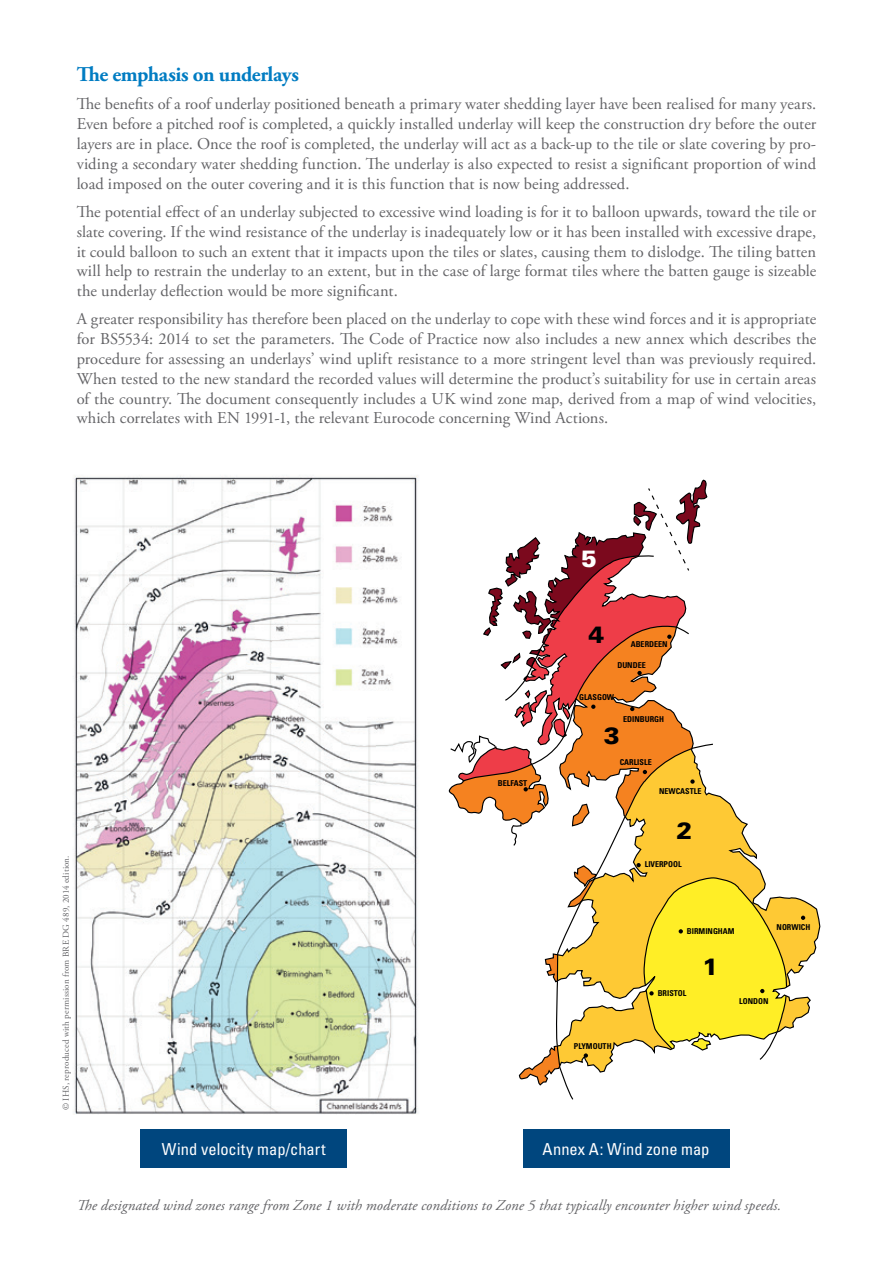
<style>
.page{position:relative;width:893px;height:1263px;background:#fff}
.page>*{position:absolute;margin:0;border:0;box-sizing:border-box;transform-origin:0 0}
.t1{font:900 23.7px "Univers";color:#000001}
.t2{font:900 23.7px "Univers";color:#fff}
.t3{font:700 21px "Adobe Garamond Pro";letter-spacing:-.02em;color:#007cc2}
.t4{font:16.5px/19.8px "Adobe Garamond Pro";letter-spacing:.005em;color:#636366;text-align:justify}
.t5{font:condensed 16.5px "Univers";letter-spacing:.005em;color:#fff}
.t6{font:italic 15px "Adobe Garamond Pro";letter-spacing:.01em;color:#636366}
.t7{font:9px "Adobe Garamond Pro";letter-spacing:.015em;color:#636366}
.t8{font:700 condensed 8.1px "Univers";color:#000001}
</style>
<div class="page">
<svg style="left:448px;top:587px;width:373px;height:499px"></svg>
<svg style="left:556px;top:900px;width:27px;height:56px"></svg>
<svg style="left:555px;top:980px;width:4px;height:67px"></svg>
<svg style="left:558px;top:1065px;width:16px;height:35px"></svg>
<svg style="left:758px;top:1030px;width:20px;height:31px"></svg>
<svg style="left:449px;top:734px;width:48px;height:32px"></svg>
<svg style="left:504px;top:480px;width:210px;height:402px"></svg>
<svg style="left:679px;top:929px;width:4px;height:4px"></svg>
<svg style="left:649px;top:991px;width:5px;height:4px"></svg>
<svg style="left:760px;top:989px;width:4px;height:4px"></svg>
<svg style="left:801px;top:916px;width:4px;height:4px"></svg>
<svg style="left:584px;top:1053px;width:4px;height:5px"></svg>
<div style="left:141px;top:1129px;width:206px;height:38px;background:#00467e"></div>
<div style="left:523px;top:1129px;width:206px;height:38px;background:#00467e"></div>
<img style="left:74px;top:475px;width:345px;height:640px">
<p class="t3" style="left:77px;top:62px;width:224px">The emphasis on underlays</p>
<p class="t4" style="left:77px;top:95px;width:741px">The benefits of a roof underlay positioned beneath a primary water shedding layer have been realised for many years.<br>Even before a pitched roof is completed, a quickly installed underlay will keep the construction dry before the outer layers are in place. Once the roof is completed, the underlay will act as a back-up to the tile or slate covering by pro&shy;viding a secondary water shedding function. The underlay is also expected to resist a significant proportion of wind load imposed on the outer covering and it is this function that is now being addressed.</p>
<p class="t4" style="left:77px;top:202px;width:741px">The potential effect of an underlay subjected to excessive wind loading is for it to balloon upwards, toward the tile or slate covering. If the wind resistance of the underlay is inadequately low or it has been installed with excessive drape, it could balloon to such an extent that it impacts upon the tiles or slates, causing them to dislodge. The tiling batten will help to restrain the underlay to an extent, but in the case of large format tiles where the batten gauge is sizeable the underlay deflection would be more significant.</p>
<p class="t4" style="left:77px;top:310px;width:741px">A greater responsibility has therefore been placed on the underlay to cope with these wind forces and it is appropriate for BS5534: 2014 to set the parameters. The Code of Practice now also includes a new annex which describes the procedure for assessing an underlays’ wind uplift resistance to a more stringent level than was previously required.<br>When tested to the new standard the recorded values will determine the product’s suitability for use in certain areas of the country. The document consequently includes a UK wind zone map, derived from a map of wind velocities, which correlates with EN 1991-1, the relevant Eurocode concerning Wind Actions.</p>
<h1 class="t2" style="left:581px;top:544px;width:17px">5</h1>
<h1 class="t1" style="left:589px;top:620px;width:17px">4</h1>
<p class="t8" style="left:631px;top:639px;width:38px">ABERDEEN</p>
<p class="t8" style="left:617px;top:660px;width:30px">DUNDEE</p>
<p class="t7" style="left:61px;top:1110px;width:256px;rotate:-90deg">© IHS, reproduced with permission from BRE DG 489, 2014 edition.</p>
<p class="t5" style="left:162px;top:1138px;width:165px">Wind velocity map/chart</p>
<p class="t8" style="left:498px;top:778px;width:31px">BELFAST</p>
<p class="t8" style="left:579px;top:692px;width:37px">GLASGOW</p>
<p class="t8" style="left:623px;top:714px;width:42px">EDINBURGH</p>
<p class="t8" style="left:620px;top:757px;width:33px">CARLISLE</p>
<p class="t8" style="left:659px;top:786px;width:44px">NEWCASTLE</p>
<h1 class="t1" style="left:604px;top:721px;width:17px">3</h1>
<h1 class="t1" style="left:676px;top:816px;width:17px">2</h1>
<p class="t8" style="left:645px;top:859px;width:38px">LIVERPOOL</p>
<p class="t8" style="left:574px;top:1041px;width:39px">PLYMOUTH</p>
<p class="t8" style="left:687px;top:926px;width:49px">BIRMINGHAM</p>
<p class="t8" style="left:777px;top:922px;width:35px">NORWICH</p>
<p class="t8" style="left:658px;top:988px;width:30px">BRISTOL</p>
<h1 class="t1" style="left:702px;top:951px;width:17px">1</h1>
<p class="t8" style="left:739px;top:997px;width:31px">LONDON</p>
<p class="t5" style="left:542px;top:1138px;width:168px">Annex A: Wind zone map</p>
<p class="t6" style="left:77px;top:1196px;width:706px">The designated wind zones range from Zone 1 with moderate conditions to Zone 5 that typically encounter higher wind speeds.</p>
</div>
